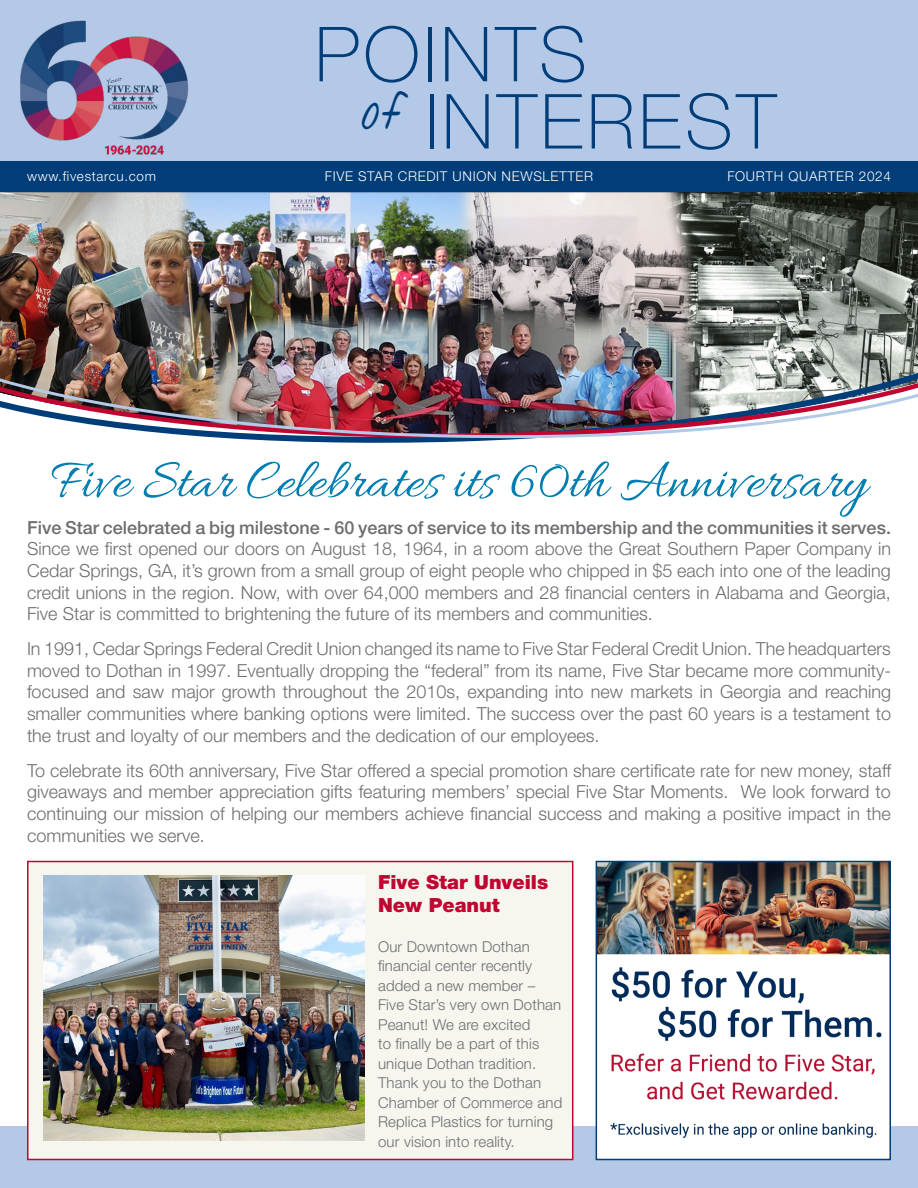
<style>
.page{position:relative;width:918px;height:1188px;background:#fff}
.page>*{position:absolute;margin:0;border:0;box-sizing:border-box;transform-origin:0 0}
.t1{font:100 76.05px/67.2px "Helvetica Neue LT Std";letter-spacing:.05em;color:#003d79}
.t2{font:900 19.5px/23.4px "Helvetica Neue LT Std";color:#c00630}
.t3{font:300 18px/21.6px "Helvetica Neue LT Std";color:#6d6e71;text-align:justify}
.t4{font:500 18px "Helvetica Neue LT Std";color:#6d6e71}
.t5{font:300 15px/19.5px "Helvetica Neue LT Std";letter-spacing:.01em;color:#6d6e71}
.t6{font:300 13.5px "Helvetica Neue LT Std";letter-spacing:.05em;color:#fff}
</style>
<div class="page">
<div style="left:0;top:0;width:918px;height:161px;background:#b4c9e8"></div>
<div style="left:0;top:161px;width:918px;height:31px;background:#003d79"></div>
<div style="left:0;top:1126px;width:918px;height:62px;background:#b4c9e8"></div>
<div style="left:27px;top:861px;width:546px;height:299px;background:#f6f5ee;border:2px solid #c00630"></div>
<img style="left:0;top:192px;width:918px;height:171px">
<img style="left:0;top:363px;width:918px;height:4px">
<img style="left:0;top:367px;width:918px;height:76px">
<svg style="left:52px;top:461px;width:819px;height:56px"></svg>
<img style="left:43px;top:875px;width:322px;height:265px">
<img style="left:20px;top:20px;width:168px;height:135px">
<img style="left:599px;top:864px;width:289px;height:293px">
<div style="left:596px;top:861px;width:295px;height:299px;border:2px solid #003d79"></div>
<h1 class="t1" style="left:361px;top:21px;width:416px;text-indent:-47px">POINTS<br><sup>of</sup> INTEREST</h1>
<p class="t6" style="left:27px;top:168px;width:131px">www.fivestarcu.com</p>
<p class="t6" style="left:325px;top:168px;width:270px">FIVE STAR CREDIT UNION NEWSLETTER</p>
<p class="t6" style="left:727px;top:168px;width:165px">FOURTH QUARTER 2024</p>
<p class="t4" style="left:27px;top:517px;width:866px">Five Star celebrated a big milestone - 60 years of service to its membership and the communities it serves.</p>
<p class="t3" style="left:27px;top:538px;width:866px">Since we first opened our doors on August 18, 1964, in a room above the Great Southern Paper Company in Cedar Springs, GA, it’s grown from a small group of eight people who chipped in $5 each into one of the leading credit unions in the region. Now, with over 64,000 members and 28 financial centers in Alabama and Georgia, Five Star is committed to brightening the future of its members and communities.</p>
<p class="t3" style="left:27px;top:638px;width:866px">In 1991, Cedar Springs Federal Credit Union changed its name to Five Star Federal Credit Union. The headquarters moved to Dothan in 1997. Eventually dropping the “federal” from its name, Five Star became more community&shy;focused and saw major growth throughout the 2010s, expanding into new markets in Georgia and reaching smaller communities where banking options were limited. The success over the past 60 years is a testament to the trust and loyalty of our members and the dedication of our employees.</p>
<p class="t3" style="left:27px;top:759px;width:866px">To celebrate its 60th anniversary, Five Star offered a special promotion share certificate rate for new money, staff giveaways and member appreciation gifts featuring members’ special Five Star Moments. We look forward to continuing our mission of helping our members achieve financial success and making a positive impact in the communities we serve.</p>
<p class="t2" style="left:378px;top:870px;width:172px">Five Star Unveils<br>New Peanut</p>
<p class="t5" style="left:378px;top:936px;width:186px">Our Downtown Dothan financial center recently added a new member –<br>Five Star’s very own Dothan<br>Peanut! We are excited<br>to finally be a part of this unique Dothan tradition.<br>Thank you to the Dothan<br>Chamber of Commerce and<br>Replica Plastics for turning our vision into reality.</p>
</div>
